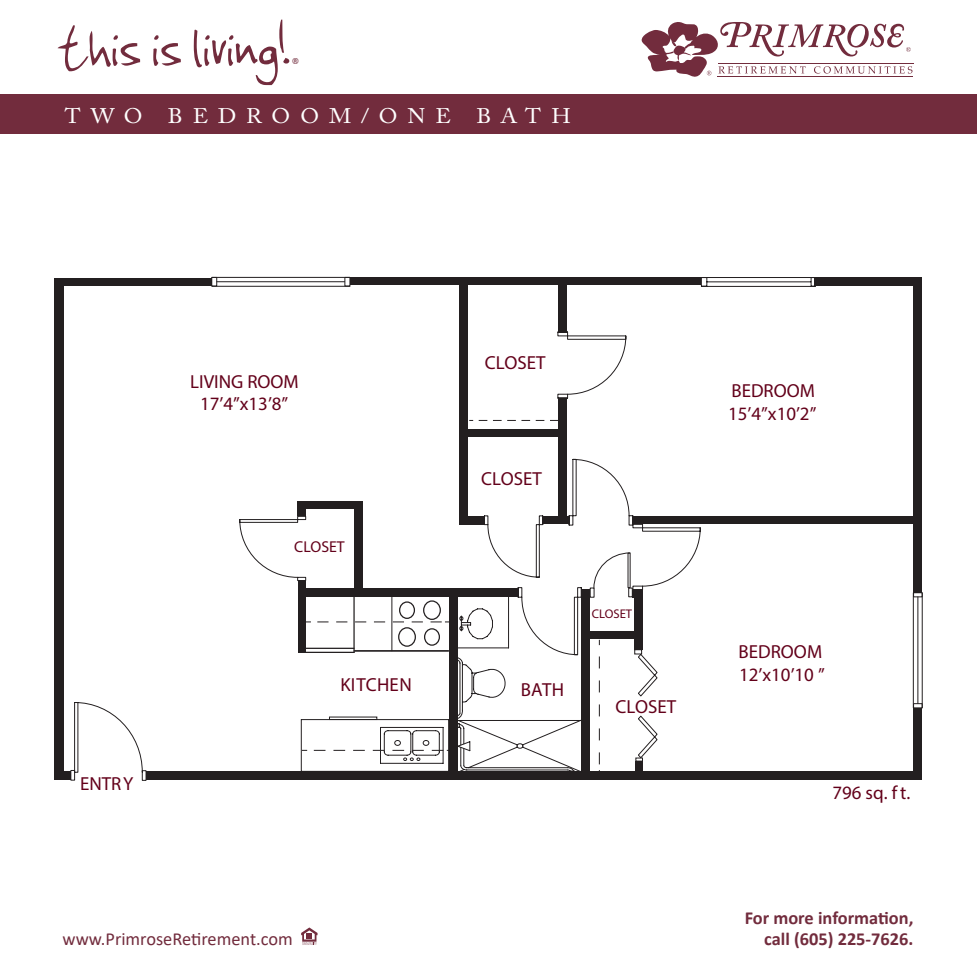
<style>
.page{position:relative;width:977px;height:977px;background:#fff}
.page>*{position:absolute;margin:0;border:0;box-sizing:border-box;transform-origin:0 0}
.t1{font:72.98px "Jenkinsv 20";color:#722c3d}
.t2{font:21px "Adobe Caslon Pro";letter-spacing:.44em;color:#fff;scale:1.08 1}
.t3{font:18.9px/22.8px "Myriad Pro";color:#63001a}
.t4{font:700 18.38px "Calibri";color:#722c3d}
.t5{font:18.38px "Calibri";color:#722c3d}
.t6{font:300 15.92px "Calibri";color:#722c3d}
.t7{font:15.75px "Myriad Pro";color:#63001a}
.t8{font:12.6px "Myriad Pro";color:#63001a}
</style>
<div class="page">
<hr style="left:717px;top:76px;width:196px;height:1px;background:#722c3d">
<hr style="left:717px;top:63px;width:196px;height:1px;background:#722c3d">
<svg style="left:641px;top:22px;width:271px;height:55px"></svg>
<div style="left:0;top:95px;width:976px;height:39px;background:#722c3d"></div>
<svg style="left:301px;top:927px;width:16px;height:18px"></svg>
<svg style="left:70px;top:702px;width:77px;height:79px"></svg>
<svg style="left:469px;top:420px;width:89px;height:1px"></svg>
<svg style="left:700px;top:277px;width:116px;height:10px"></svg>
<div style="left:211px;top:277px;width:6px;height:9px;border:1px solid #231f20"></div>
<hr style="left:217px;top:281px;width:127px;height:1px;background:#231f20">
<hr style="left:212px;top:277px;width:138px;height:1px;background:#231f20">
<hr style="left:212px;top:286px;width:138px;height:1px;background:#231f20">
<div style="left:913px;top:703px;width:9px;height:5px;border:1px solid #231f20"></div>
<hr style="left:917px;top:597px;width:1px;height:106px;background:#231f20">
<hr style="left:921px;top:592px;width:1px;height:115px;background:#231f20">
<hr style="left:913px;top:593px;width:1px;height:114px;background:#231f20">
<div style="left:913px;top:708px;width:8px;height:71px;background:#231f20"></div>
<div style="left:913px;top:278px;width:9px;height:315px;background:#231f20"></div>
<div style="left:814px;top:277px;width:108px;height:9px;background:#231f20"></div>
<div style="left:632px;top:516px;width:283px;height:8px;background:#231f20"></div>
<div style="left:350px;top:277px;width:351px;height:8px;background:#231f20"></div>
<div style="left:459px;top:283px;width:9px;height:241px;background:#231f20"></div>
<div style="left:463px;top:428px;width:103px;height:8px;background:#231f20"></div>
<div style="left:558px;top:398px;width:9px;height:119px;background:#231f20"></div>
<div style="left:146px;top:771px;width:775px;height:8px;background:#231f20"></div>
<div style="left:54px;top:278px;width:158px;height:8px;background:#231f20"></div>
<div style="left:557px;top:283px;width:9px;height:49px;background:#231f20"></div>
<div style="left:54px;top:279px;width:10px;height:500px;background:#231f20"></div>
<div style="left:54px;top:771px;width:17px;height:8px;background:#231f20"></div>
<div style="left:297px;top:501px;width:66px;height:8px;background:#231f20"></div>
<div style="left:297px;top:508px;width:8px;height:8px;background:#231f20"></div>
<svg style="left:239px;top:516px;width:61px;height:137px"></svg>
<div style="left:298px;top:580px;width:7px;height:72px;background:#231f20"></div>
<svg style="left:300px;top:458px;width:401px;height:313px"></svg>
<svg style="left:557px;top:331px;width:69px;height:68px"></svg>
<h1 class="t1" style="left:56px;top:7px;width:233px">this is living!</h1>
<p class="t6" style="left:291px;top:54px;width:10px">®</p>
<p class="t2" style="left:65px;top:103px;width:470px">TWO BEDROOM/ONE BATH</p>
<p class="t3" style="left:485px;top:351px;width:62px">CLOSET</p>
<p class="t3" style="left:190px;top:370px;width:110px;text-align:center">LIVING ROOM<br>17’4”x13’8”</p>
<p class="t3" style="left:728px;top:379px;width:90px">BEDROOM<br>15’4”x10’2”</p>
<p class="t3" style="left:80px;top:771px;width:55px">ENTRY</p>
<p class="t7" style="left:294px;top:536px;width:52px">CLOSET</p>
<p class="t3" style="left:340px;top:672px;width:73px">KITCHEN</p>
<p class="t3" style="left:481px;top:467px;width:62px">CLOSET</p>
<p class="t3" style="left:521px;top:678px;width:45px">BATH</p>
<p class="t8" style="left:591px;top:606px;width:42px">CLOSET</p>
<p class="t3" style="left:615px;top:695px;width:62px">CLOSET</p>
<p class="t3" style="left:738px;top:640px;width:88px">BEDROOM<br>12’x10’10 ”</p>
<p class="t3" style="left:832px;top:781px;width:79px">796 sq. f t.</p>
<p class="t4" style="left:744px;top:904px;width:170px">For more information,</p>
<p class="t5" style="left:62px;top:926px;width:232px">www.PrimroseRetirement.com</p>
<p class="t4" style="left:764px;top:925px;width:151px">call (605) 225-7626.</p>
</div>
